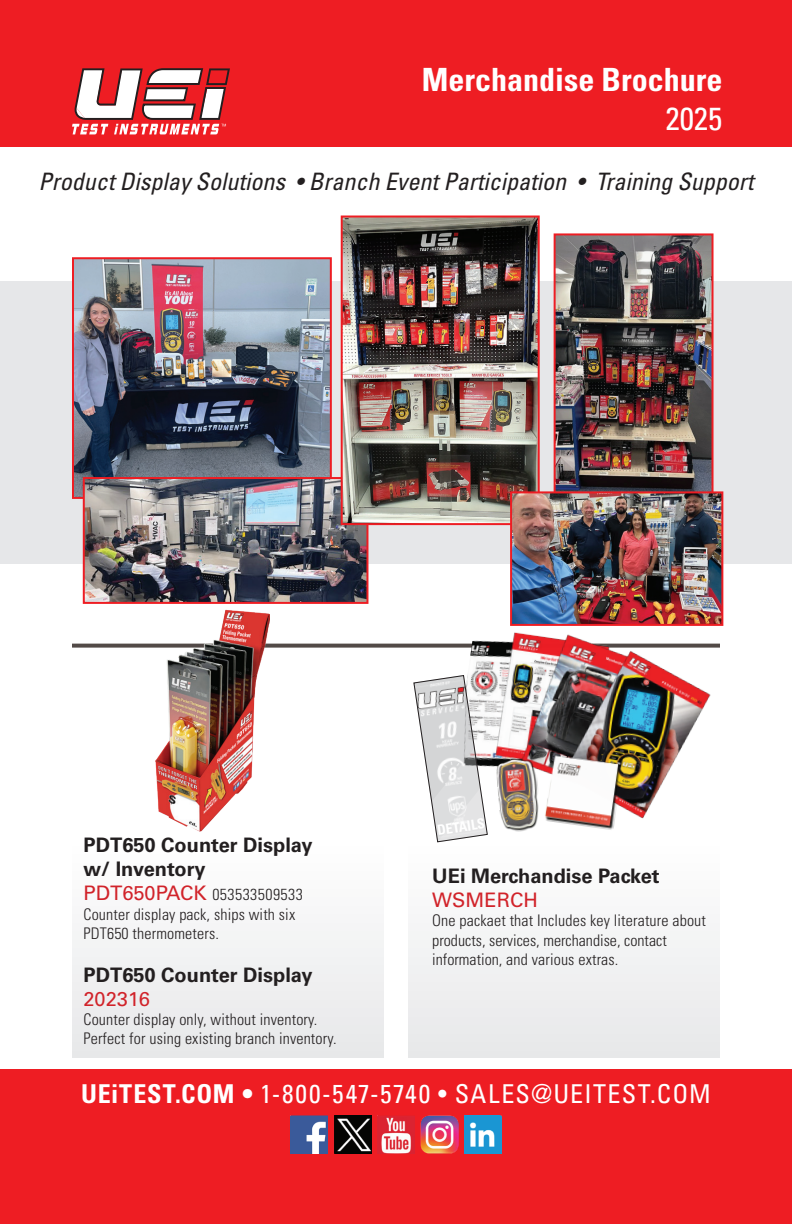
<style>
.page{position:relative;width:792px;height:1224px;background:#fff}
.page>*{position:absolute;margin:0;border:0;box-sizing:border-box;transform-origin:0 0}
.t1{font:700 condensed 32px "Univers LT Std";color:#fff}
.t2{font:condensed 32px "Univers LT Std";color:#fff}
.t3{font:condensed 26px "Univers LT Std";letter-spacing:.055em;color:#fff}
.t4{font:italic condensed 24px "Univers LT Std";color:#231f20}
.t5{font:700 20px/24px "Univers LT Std";color:#231f20}
.t6{font:20px "Univers LT Std";color:#d1232a}
.t7{font:300 condensed 16px/19.2px "Univers LT Std";letter-spacing:.01em;color:#231f20}
.t8{font:700 condensed 14px "Univers LT Std";color:#fff}
.s1{font-weight:400;font-stretch:normal;font-size:20px;color:#d1232a}
.s2{font-weight:700}
</style>
<div class="page">
<div style="left:72px;top:822px;width:311px;height:236px;background:#f3f4f4"></div>
<div style="left:409px;top:822px;width:311px;height:236px;background:#f3f4f4"></div>
<svg style="left:72px;top:644px;width:648px;height:4px"></svg>
<div style="left:0;top:0;width:792px;height:147px;background:#ee1d23"></div>
<div style="left:0;top:1070px;width:792px;height:154px;background:#ee1d23"></div>
<svg style="left:72px;top:68px;width:158px;height:66px"></svg>
<img style="left:290px;top:1115px;width:38px;height:39px">
<img style="left:334px;top:1115px;width:37px;height:39px">
<img style="left:377px;top:1115px;width:38px;height:39px">
<img style="left:421px;top:1116px;width:37px;height:37px">
<img style="left:464px;top:1115px;width:38px;height:39px">
<img style="left:451px;top:632px;width:267px;height:196px">
<img style="left:495px;top:757px;width:47px;height:76px">
<img style="left:542px;top:753px;width:81px;height:77px">
<svg style="left:413px;top:675px;width:75px;height:167px"></svg>
<div style="left:0;top:282px;width:792px;height:282px;background:#e6e7e9"></div>
<img style="left:557px;top:236px;width:154px;height:255px">
<div style="left:554px;top:233px;width:160px;height:267px;border:2px solid #ee1d23"></div>
<img style="left:75px;top:260px;width:254px;height:236px">
<div style="left:72px;top:257px;width:260px;height:242px;border:2px solid #ee1d23"></div>
<img style="left:86px;top:480px;width:279px;height:121px">
<div style="left:83px;top:477px;width:285px;height:127px;border:2px solid #ee1d23"></div>
<img style="left:344px;top:219px;width:193px;height:303px">
<div style="left:341px;top:216px;width:199px;height:309px;border:2px solid #ee1d23"></div>
<img style="left:513px;top:494px;width:207px;height:129px">
<div style="left:510px;top:491px;width:213px;height:135px;border:2px solid #ee1d23"></div>
<img style="left:152px;top:609px;width:118px;height:224px">
<h1 class="t1" style="left:422px;top:60px;width:302px">Merchandise Brochure</h1>
<h1 class="t2" style="left:666px;top:98px;width:58px">2025</h1>
<h3 class="t4" style="left:38px;top:166px;width:717px">Product Display Solutions • Branch Event Participation • Training Support</h3>
<p class="t8" style="left:436px;top:822px;width:50px;rotate:-9deg">DETAILS</p>
<p class="t5" style="left:84px;top:833px;width:231px">PDT650 Counter Display w/ Inventory</p>
<p class="t7" style="left:84px;top:885px;width:221px"><span class="s1">PDT650PACK</span> 053533509533<br>Counter display pack, ships with six<br>PDT650 thermometers.</p>
<p class="t5" style="left:84px;top:963px;width:231px">PDT650 Counter Display</p>
<p class="t6" style="left:84px;top:987px;width:68px">202316</p>
<p class="t7" style="left:84px;top:1010px;width:255px">Counter display only, without inventory.<br>Perfect for using existing branch inventory.</p>
<h2 class="t3" style="left:81px;top:1077px;width:631px"><span class="s2">UEiTEST.COM •</span> 1-800-547-5740 • SALES@UEITEST.COM</h2>
<p class="t5" style="left:432px;top:864px;width:229px">UEi Merchandise Packet</p>
<p class="t6" style="left:432px;top:888px;width:107px">WSMERCH</p>
<p class="t7" style="left:432px;top:911px;width:275px">One packaet that Includes key literature about products, services, merchandise, contact information, and various extras.</p>
</div>
